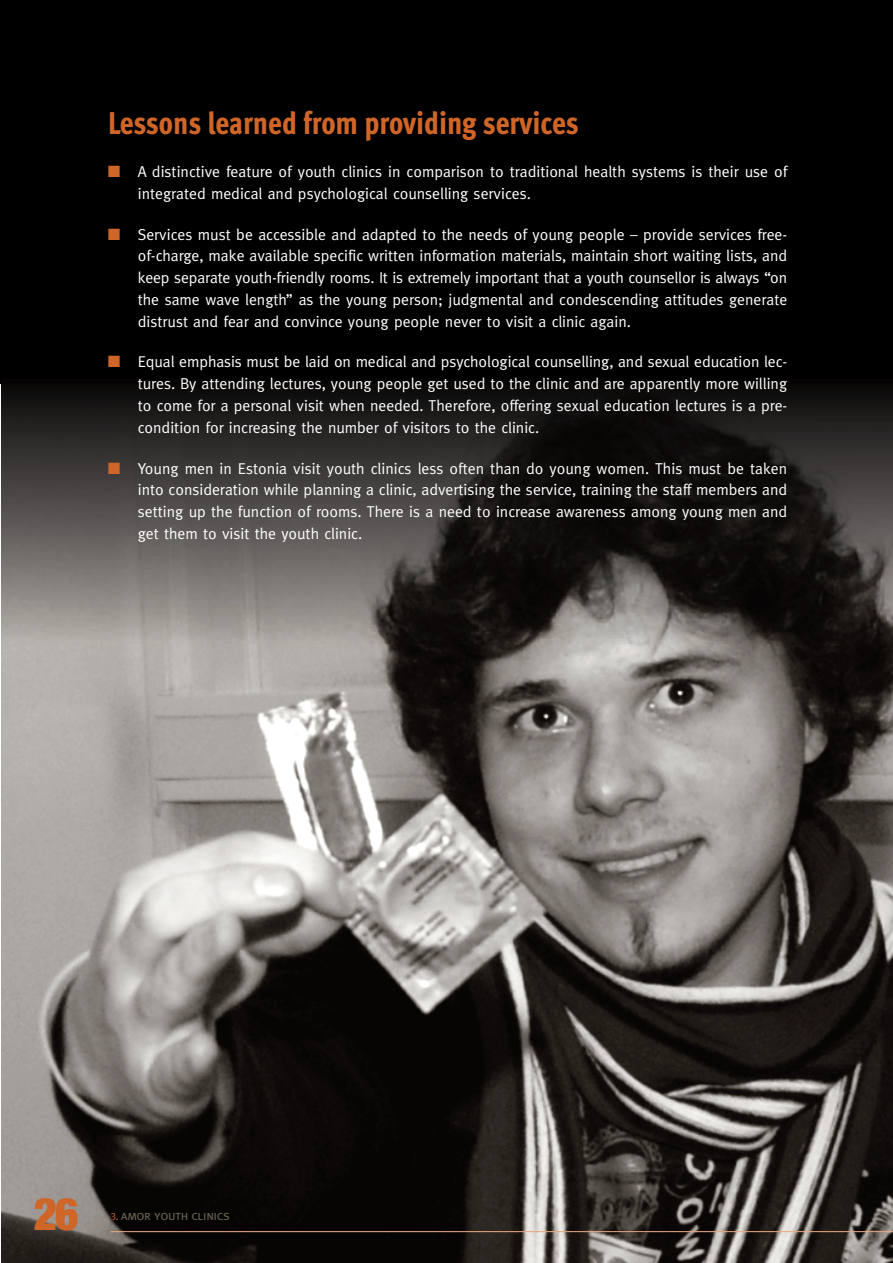
<style>
.page{position:relative;width:893px;height:1263px;background:#fff}
.page>*{position:absolute;margin:0;border:0;box-sizing:border-box;transform-origin:0 0}
.t1{font:900 condensed 45px "Helvetica Neue";color:#cf6527}
.t2{font:31.5px "Meta Cond Extra Bold LF";color:#cf6527}
.t3{font:15.75px/21.8px "Meta";color:#fff;text-align:justify}
.t4{font:13.5px "Meta Caps";letter-spacing:-.025em;color:#6c6454}
.s1{font-family:"Monotype Sorts";color:#cf6527}
.s2{font-size:10.5px;color:#cf6527}
</style>
<div class="page">
<img style="left:2px;top:643px;width:891px;height:620px">
<div style="left:0;top:0;width:893px;height:383px;background:#000"></div>
<hr style="left:111px;top:1231px;width:782px;height:1px;background:#e4a97f">
<img style="left:2px;top:383px;width:891px;height:260px">
<h2 class="t2" style="left:108px;top:112px;width:472px">Lessons learned from providing services</h2>
<p class="t3" style="left:138px;top:161px;width:651px;text-indent:-30px"><span class="s1">■</span> A distinctive feature of youth clinics in comparison to traditional health systems is their use of integrated medical and psychological counselling services.</p>
<p class="t3" style="left:138px;top:223px;width:651px;text-indent:-30px"><span class="s1">■</span> Services must be accessible and adapted to the needs of young people – provide services free&shy;of-charge, make available specific written information materials, maintain short waiting lists, and keep separate youth-friendly rooms. It is extremely important that a youth counsellor is always “on the same wave length” as the young person; judgmental and condescending attitudes generate distrust and fear and convince young people never to visit a clinic again.</p>
<p class="t3" style="left:138px;top:351px;width:651px;text-indent:-30px"><span class="s1">■</span> Equal emphasis must be laid on medical and psychological counselling, and sexual education lec&shy;tures. By attending lectures, young people get used to the clinic and are apparently more willing to come for a personal visit when needed. Therefore, offering sexual education lectures is a pre&shy;condition for increasing the number of visitors to the clinic.</p>
<p class="t3" style="left:138px;top:457px;width:651px;text-indent:-30px"><span class="s1">■</span> Young men in Estonia visit youth clinics less often than do young women. This must be taken into consideration while planning a clinic, advertising the service, training the staff members and setting up the function of rooms. There is a need to increase awareness among young men and get them to visit the youth clinic.</p>
<h1 class="t1" style="left:34px;top:1186px;width:46px">26</h1>
<p class="t4" style="left:111px;top:1208px;width:121px"><span class="s2">3.</span> amor youth clinics</p>
</div>
